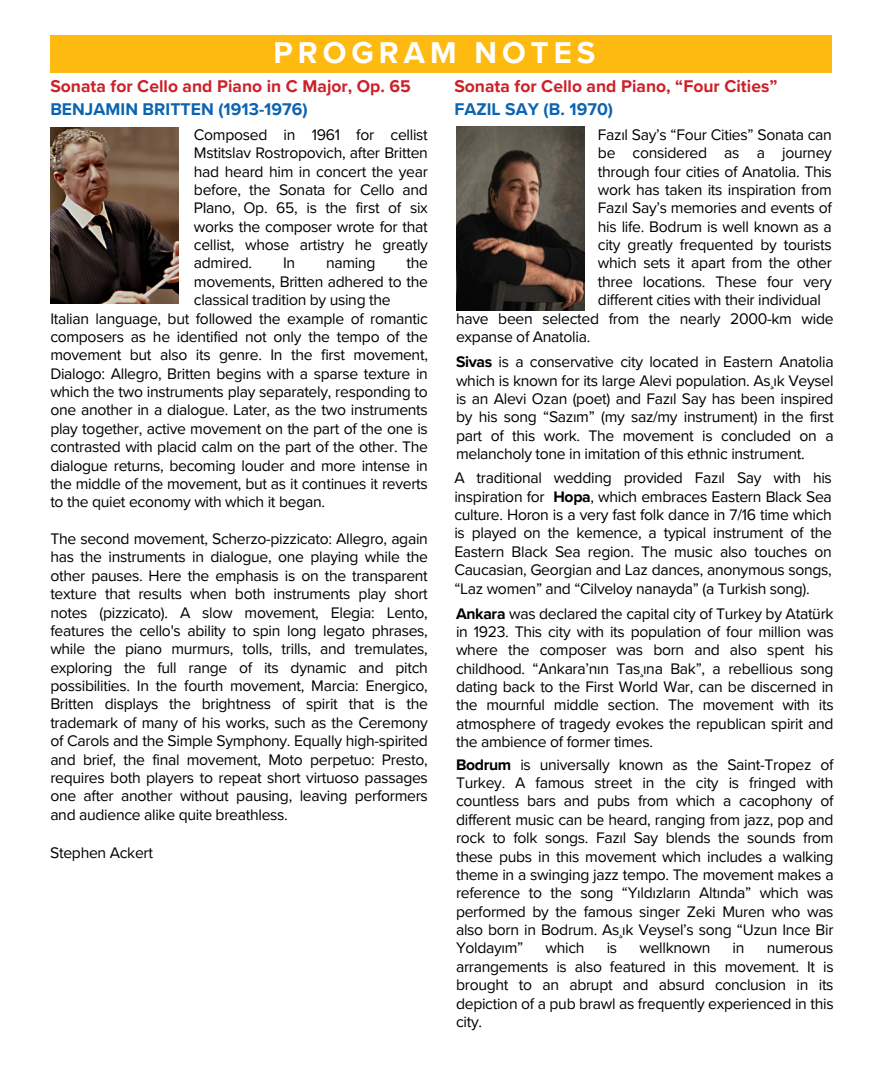
<style>
.page{position:relative;width:882px;height:1071px;background:#fff}
.page>*{position:absolute;margin:0;border:0;box-sizing:border-box;transform-origin:0 0}
.t1{font:700 30.97px "Proxima Nova";letter-spacing:.16em;color:#fff}
.t2{font:700 17.5px/23.6px "Proxima Nova";color:#cc2129}
.t3{font:15.75px/18.4px "Proxima Nova";letter-spacing:-.02em;color:#000;text-align:justify}
.s1{color:#0c64b0}
.s2{font-weight:700}
</style>
<div class="page">
<div style="left:50px;top:35px;width:782px;height:38px;background:#feba11"></div>
<img style="left:50px;top:128px;width:129px;height:175px">
<img style="left:456px;top:127px;width:129px;height:183px">
<h1 class="t1" style="left:274px;top:35px;width:323px">PROGRAM NOTES</h1>
<h2 class="t2" style="left:50px;top:75px;width:362px">Sonata for Cello and Piano in C Major, Op. 65<br><span class="s1">BENJAMIN BRITTEN (1913-1976)</span></h2>
<h2 class="t3" style="left:194px;top:126px;width:236px">Composed in 1961 for cellist Mstitslav Rostropovich, after Britten had heard him in concert the year before, the Sonata for Cello and PIano, Op. 65, is the first of six works the composer wrote for that cellist, whose artistry he greatly admired.</h2>
<h3 class="t2" style="left:454px;top:75px;width:325px">Sonata for Cello and Piano, “Four Cities”<br><span class="s1">FAZIL SAY (B. 1970)</span></h3>
<p class="t3" style="left:598px;top:126px;width:236px">Fazıl Say’s “Four Cities” Sonata can be considered as a journey through four cities of Anatolia. This work has taken its inspiration from Fazıl Say’s memories and events of his life. Bodrum is well known as a city greatly frequented by tourists which sets it apart from the other three locations. These four very different cities with their individual</p>
<h3 class="t3" style="left:456px;top:309px;width:379px">have been selected from the nearly 2000-km wide expanse of Anatolia.</h3>
<p class="t3" style="left:456px;top:353px;width:379px"><span class="s2">Sivas</span> is a conservative city located in Eastern Anatolia which is known for its large Alevi population. As¸ık Veysel is an Alevi Ozan (poet) and Fazıl Say has been inspired by his song “Sazım” (my saz/my instrument) in the first part of this work. The movement is concluded on a melancholy tone in imitation of this ethnic instrument.</p>
<p class="t3" style="left:454px;top:469px;width:379px">A traditional wedding provided Fazıl Say with his inspiration for <span class="s2">Hopa</span>, which embraces Eastern Black Sea culture. Horon is a very fast folk dance in 7/16 time which is played on the kemence, a typical instrument of the Eastern Black Sea region. The music also touches on Caucasian, Georgian and Laz dances, anonymous songs, “Laz women” and “Cilveloy nanayda” (a Turkish song).</p>
<h3 class="t3" style="left:456px;top:604px;width:379px"><span class="s2">Ankara</span> was declared the capital city of Turkey by Atatürk in 1923. This city with its population of four million was where the composer was born and also spent his childhood. “Ankara’nın Tas¸ına Bak”, a rebellious song dating back to the First World War, can be discerned in the mournful middle section. The movement with its atmosphere of tragedy evokes the republican spirit and the ambience of former times.</h3>
<h3 class="t3" style="left:456px;top:756px;width:379px"><span class="s2">Bodrum</span> is universally known as the Saint-Tropez of Turkey. A famous street in the city is fringed with countless bars and pubs from which a cacophony of different music can be heard, ranging from jazz, pop and rock to folk songs. Fazıl Say blends the sounds from these pubs in this movement which includes a walking theme in a swinging jazz tempo. The movement makes a reference to the song “Yıldızların Altında” which was performed by the famous singer Zeki Muren who was also born in Bodrum. As¸ık Veysel’s song “Uzun Ince Bir Yoldayım”</h3>
<h2 class="t3" style="left:194px;top:254px;width:236px;text-indent:212px">the movements, Britten adhered to the classical tradition by using the</h2>
<p class="t3" style="left:50px;top:309px;width:379px">Italian language, but followed the example of romantic composers as he identified not only the tempo of the movement but also its genre. In the first movement, Dialogo: Allegro, Britten begins with a sparse texture in which the two instruments play separately, responding to one another in a dialogue. Later, as the two instruments play together, active movement on the part of the one is contrasted with placid calm on the part of the other. The dialogue returns, becoming louder and more intense in the middle of the movement, but as it continues it reverts to the quiet economy with which it began.</p>
<p class="t3" style="left:50px;top:530px;width:379px">The second movement, Scherzo-pizzicato: Allegro, again has the instruments in dialogue, one playing while the other pauses. Here the emphasis is on the transparent texture that results when both instruments play short notes (pizzicato). A slow movement, Elegia: Lento, features the cello's ability to spin long legato phrases, while the piano murmurs, tolls, trills, and tremulates, exploring the full range of its dynamic and pitch possibilities. In the fourth movement, Marcia: Energico, Britten displays the brightness of spirit that is the trademark of many of his works, such as the Ceremony of Carols and the Simple Symphony. Equally high-spirited and brief, the final movement, Moto perpetuo: Presto, requires both players to repeat short virtuoso passages one after another without pausing, leaving performers and audience alike quite breathless.</p>
<h2 class="t3" style="left:283px;top:254px;width:14px">In</h2>
<h2 class="t3" style="left:326px;top:254px;width:51px">naming</h2>
<p class="t3" style="left:50px;top:844px;width:104px">Stephen Ackert</p>
<h3 class="t3" style="left:546px;top:939px;width:41px">which</h3>
<h3 class="t3" style="left:607px;top:939px;width:12px">is</h3>
<h3 class="t3" style="left:639px;top:939px;width:73px">wellknown</h3>
<h3 class="t3" style="left:733px;top:939px;width:13px">in</h3>
<h3 class="t3" style="left:456px;top:939px;width:379px;text-indent:311px">numerous arrangements is also featured in this movement. It is brought to an abrupt and absurd conclusion in its depiction of a pub brawl as frequently experienced in this city.</h3>
</div>
